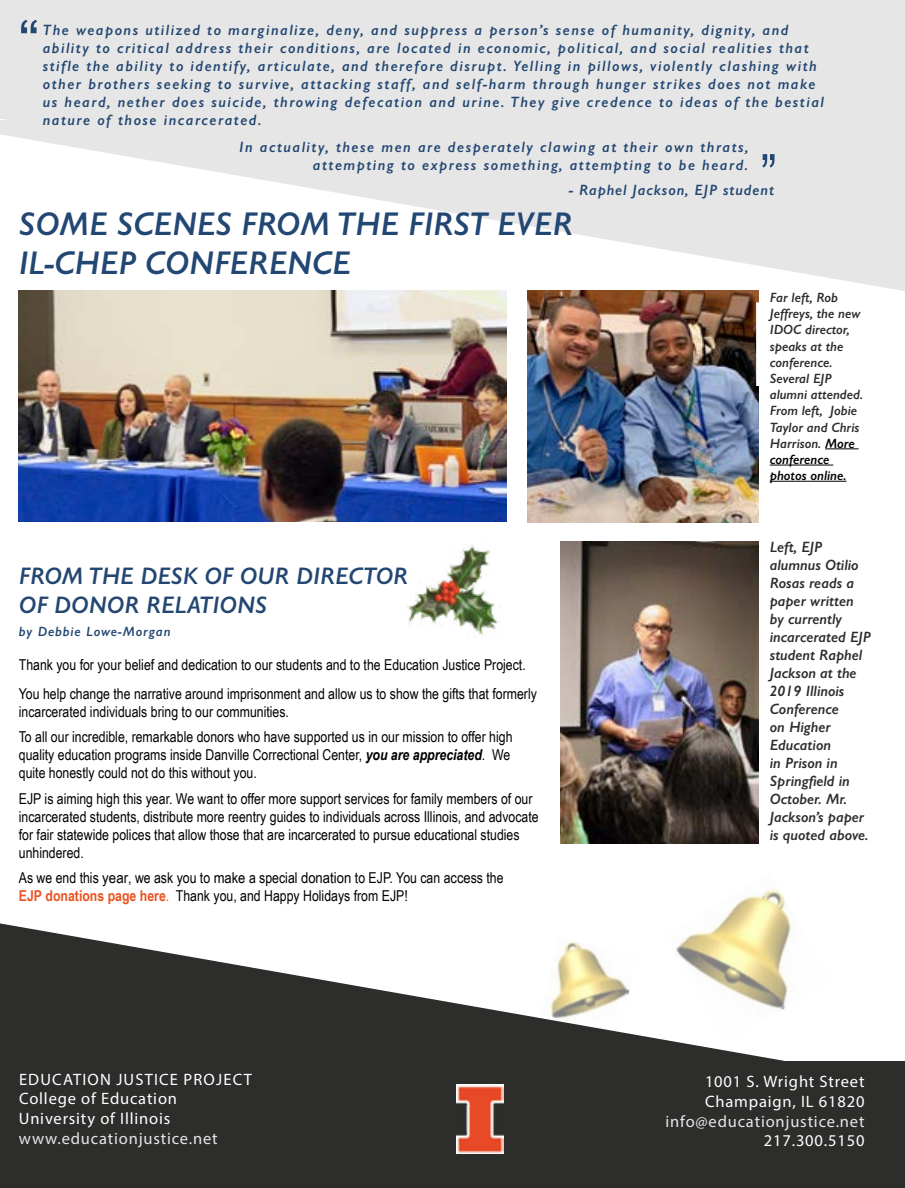
<style>
.page{position:relative;width:905px;height:1188px;background:#fff}
.page>*{position:absolute;margin:0;border:0;box-sizing:border-box;transform-origin:0 0}
.t1{font:italic 600 33px/39.6px "Gill Sans";color:#224773}
.t2{font:italic 600 24px/28.8px "Gill Sans";color:#234772}
.t3{font:16.5px/19.8px "Myriad Pro";letter-spacing:.05em;color:#fff}
.t4{font:16.5px "Myriad Pro";letter-spacing:.05em;color:#e6e6e6}
.t5{font:15px/18px "Arial Narrow";color:#000}
.t6{font:italic 600 15px/18px "Gill Sans";letter-spacing:.1em;color:#234772}
.t7{font:italic 600 15px/18px "Gill Sans";color:#2c2c2c}
.t8{font:italic 600 15px "Gill Sans";letter-spacing:.06em;color:#234772}
.t9{font:italic 600 13.5px/16.2px "Gill Sans";color:#2c2c2c}
.t10{font:italic 600 13.5px "Gill Sans";letter-spacing:.06em;color:#224773}
.s1{color:#000}
.s2{font-weight:700;font-style:italic}
.s3{font-weight:700;color:#eb5220}
.s4{color:#eb5220}
</style>
<div class="page">
<svg style="left:0;top:923px;width:785px;height:138px;fill:#2d2d2b"></svg>
<div style="left:0;top:1061px;width:904px;height:127px;background:#2d2d2b"></div>
<svg style="left:0;top:0;width:904px;height:293px;fill:#e6e6e6"></svg>
<div style="left:0;top:0;width:903px;height:118px;background:#e6e6e6"></div>
<svg style="left:21px;top:20px;width:16px;height:13px"></svg>
<img style="left:456px;top:1085px;width:47px;height:68px">
<img style="left:560px;top:541px;width:198px;height:302px">
<img style="left:407px;top:545px;width:93px;height:91px">
<img style="left:663px;top:888px;width:132px;height:154px">
<svg style="left:762px;top:154px;width:12px;height:14px"></svg>
<img style="left:19px;top:291px;width:487px;height:231px">
<img style="left:527px;top:291px;width:231px;height:231px">
<svg style="left:756px;top:289px;width:148px;height:173px"></svg>
<hr style="left:825px;top:449px;width:33px;height:1px;background:#000">
<hr style="left:769px;top:465px;width:64px;height:1px;background:#000">
<hr style="left:769px;top:481px;width:77px;height:1px;background:#000">
<p class="t6" style="left:43px;top:21px;width:782px">The weapons utilized to marginalize, deny, and suppress a person’s sense of humanity, dignity, and ability to critical address their conditions, are located in economic, political, and social realities that stifle the ability to identify, articulate, and therefore disrupt. Yelling in pillows, violently clashing with other brothers seeking to survive, attacking staff, and self-harm through hunger strikes does not make us heard, nether does suicide, throwing defecation and urine. They give credence to ideas of the bestial nature of those incarcerated.</p>
<p class="t6" style="left:239px;top:138px;width:511px;text-align:right">In actuality, these men are desperately clawing at their own thrats, attempting to express something, attempting to be heard.</p>
<p class="t8" style="left:568px;top:181px;width:207px">- Raphel Jackson, EJP student</p>
<h1 class="t1" style="left:19px;top:203px;width:555px">SOME SCENES FROM THE FIRST EVER<br>IL-CHEP CONFERENCE</h1>
<p class="t9" style="left:769px;top:289px;width:95px">Far left, Rob<br>Jeffreys, the new<br>IDOC director, speaks at the conference.<br>Several EJP alumni attended.<br>From left, Jobie<br>Taylor and Chris<br>Harrison. <span class="s1">More conference photos online.</span></p>
<h2 class="t2" style="left:19px;top:561px;width:391px">FROM THE DESK OF OUR DIRECTOR<br>OF DONOR RELATIONS</h2>
<p class="t10" style="left:19px;top:623px;width:153px">by Debbie Lowe-Morgan</p>
<p class="t5" style="left:19px;top:650px;width:519px;line-height:28.5px">Thank you for your belief and dedication to our students and to the Education Justice Project.<br>You help change the narrative around imprisonment and allow us to show the gifts that formerly</p>
<p class="t5" style="left:19px;top:698px;width:495px;line-height:25.5px">incarcerated individuals bring to our communities.<br>To all our incredible, remarkable donors who have supported us in our mission to offer high</p>
<p class="t5" style="left:19px;top:745px;width:493px">quality education programs inside Danville Correctional Center, <span class="s2">you are appreciated</span>. We quite honestly could not do this without you.</p>
<p class="t5" style="left:19px;top:789px;width:521px">EJP is aiming high this year. We want to offer more support services for family members of our incarcerated students, distribute more reentry guides to individuals across Illinois, and advocate for fair statewide polices that allow those that are incarcerated to pursue educational studies unhindered.</p>
<p class="t5" style="left:19px;top:868px;width:486px">As we end this year, we ask you to make a special donation to EJP. You can access the<br><span class="s3">EJP donations page here</span><span class="s4">.</span> Thank you, and Happy Holidays from EJP!</p>
<p class="t3" style="left:19px;top:1069px;width:235px">EDUCATION JUSTICE PROJECT<br>College of Education<br>University of Illinois</p>
<p class="t4" style="left:19px;top:1128px;width:200px">www.educationjustice.net</p>
<p class="t7" style="left:769px;top:538px;width:103px">Left, EJP alumnus Otilio<br>Rosas reads a paper written by currently incarcerated EJP student Raphel<br>Jackson at the<br>2019 Illinois<br>Conference<br>on Higher<br>Education<br>in Prison in<br>Springfield in<br>October. Mr.<br>Jackson’s paper is quoted above.</p>
<p class="t3" style="left:705px;top:1071px;width:161px">1001 S. Wright Street<br>Champaign, IL 61820</p>
<p class="t4" style="left:665px;top:1111px;width:200px">info@educationjustice.net</p>
<p class="t3" style="left:763px;top:1131px;width:102px">217.300.5150</p>
</div>
